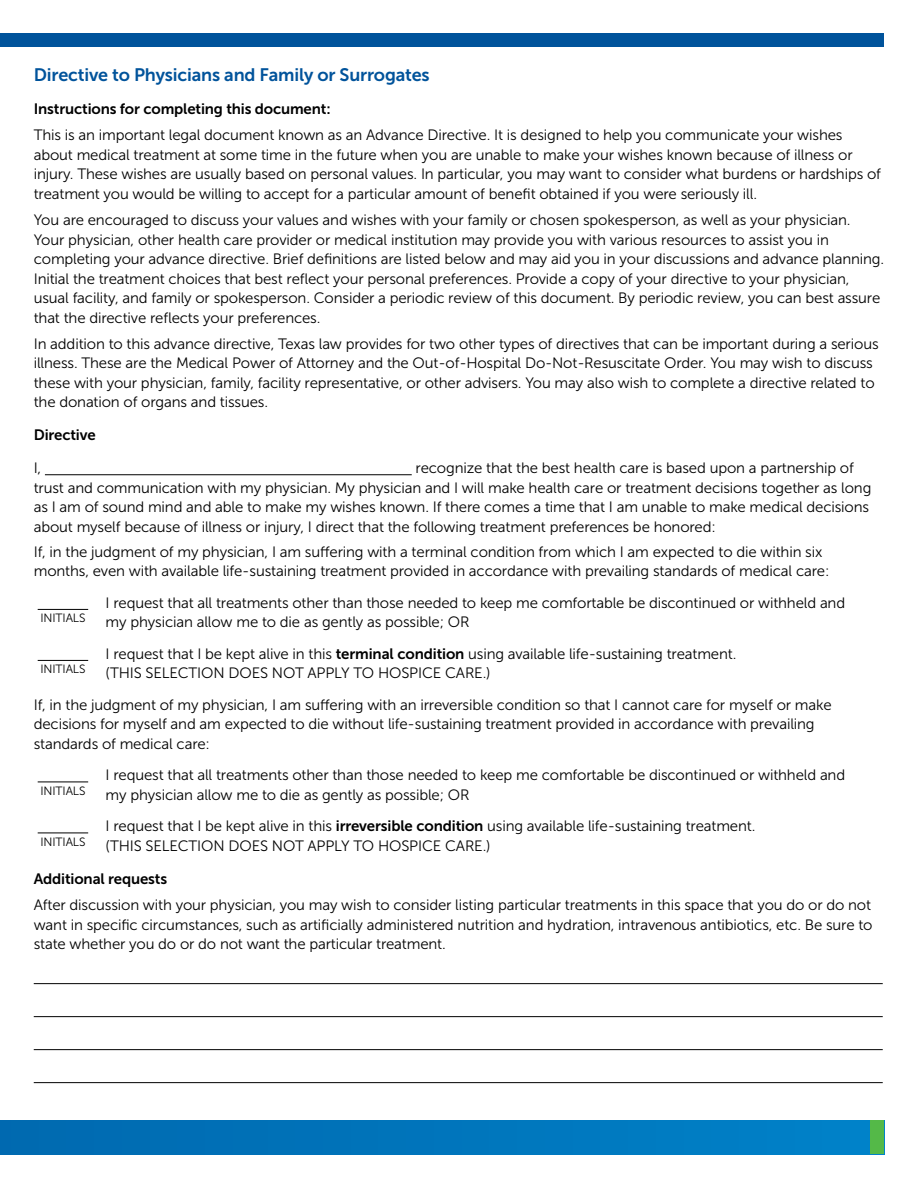
<style>
.page{position:relative;width:918px;height:1188px;background:#fff}
.page>*{position:absolute;margin:0;border:0;box-sizing:border-box;transform-origin:0 0}
.t1{font:18px "Museo Sans 700";letter-spacing:-.01em;color:#00539b}
.t2{font:15px/19.5px "Museo Sans 300";letter-spacing:-.01em;color:#000}
.t3{font:15px "Museo Sans 700";letter-spacing:-.01em;color:#000}
.t4{font:12px "Museo Sans 300";letter-spacing:-.01em;color:#000}
.s1{font-family:"Museo Sans 700"}
</style>
<div class="page">
<hr style="left:45px;top:474px;width:367px;height:1px;background:#000">
<hr style="left:38px;top:609px;width:50px;height:1px;background:#000">
<hr style="left:38px;top:660px;width:50px;height:1px;background:#000">
<hr style="left:38px;top:782px;width:50px;height:1px;background:#000">
<hr style="left:38px;top:833px;width:50px;height:1px;background:#000">
<hr style="left:34px;top:983px;width:849px;height:1px;background:#000">
<hr style="left:34px;top:1016px;width:849px;height:1px;background:#000">
<hr style="left:34px;top:1049px;width:849px;height:1px;background:#000">
<hr style="left:34px;top:1082px;width:849px;height:1px;background:#000">
<div style="left:0;top:34px;width:884px;height:13px;background:#00539b"></div>
<div style="left:0;top:1120px;width:884px;height:34px;background:#0074bb"></div>
<div style="left:871px;top:1120px;width:13px;height:34px;background:#54b948"></div>
<p class="t1" style="left:34px;top:65px;width:397px">Directive to Physicians and Family or Surrogates</p>
<p class="t3" style="left:34px;top:100px;width:298px">Instructions for completing this document:</p>
<p class="t2" style="left:34px;top:125px;width:849px">This is an important legal document known as an Advance Directive. It is designed to help you communicate your wishes about medical treatment at some time in the future when you are unable to make your wishes known because of illness or injury. These wishes are usually based on personal values. In particular, you may want to consider what burdens or hardships of treatment you would be willing to accept for a particular amount of benefit obtained if you were seriously ill.</p>
<p class="t2" style="left:34px;top:210px;width:852px">You are encouraged to discuss your values and wishes with your family or chosen spokesperson, as well as your physician.<br>Your physician, other health care provider or medical institution may provide you with various resources to assist you in completing your advance directive. Brief definitions are listed below and may aid you in your discussions and advance planning.<br>Initial the treatment choices that best reflect your personal preferences. Provide a copy of your directive to your physician, usual facility, and family or spokesperson. Consider a periodic review of this document. By periodic review, you can best assure that the directive reflects your preferences.</p>
<p class="t2" style="left:34px;top:334px;width:846px">In addition to this advance directive, Texas law provides for two other types of directives that can be important during a serious illness. These are the Medical Power of Attorney and the Out-of-Hospital Do-Not-Resuscitate Order. You may wish to discuss these with your physician, family, facility representative, or other advisers. You may also wish to complete a directive related to the donation of organs and tissues.</p>
<p class="t3" style="left:34px;top:427px;width:64px">Directive</p>
<p class="t2" style="left:34px;top:458px;width:9px">I,</p>
<p class="t2" style="left:34px;top:458px;width:839px;text-indent:382px">recognize that the best health care is based upon a partnership of trust and communication with my physician. My physician and I will make health care or treatment decisions together as long as I am of sound mind and able to make my wishes known. If there comes a time that I am unable to make medical decisions about myself because of illness or injury, I direct that the following treatment preferences be honored:</p>
<p class="t2" style="left:34px;top:542px;width:797px">If, in the judgment of my physician, I am suffering with a terminal condition from which I am expected to die within six months, even with available life-sustaining treatment provided in accordance with prevailing standards of medical care:</p>
<p class="t4" style="left:40px;top:612px;width:47px">INITIALS</p>
<p class="t2" style="left:106px;top:593px;width:741px">I request that all treatments other than those needed to keep me comfortable be discontinued or withheld and my physician allow me to die as gently as possible; OR</p>
<p class="t2" style="left:106px;top:644px;width:632px">I request that I be kept alive in this <span class="s1">terminal condition</span> using available life-sustaining treatment. (THIS SELECTION DOES NOT APPLY TO HOSPICE CARE.)</p>
<p class="t2" style="left:34px;top:695px;width:799px">If, in the judgment of my physician, I am suffering with an irreversible condition so that I cannot care for myself or make decisions for myself and am expected to die without life-sustaining treatment provided in accordance with prevailing standards of medical care:</p>
<p class="t4" style="left:40px;top:784px;width:47px">INITIALS</p>
<p class="t4" style="left:40px;top:663px;width:47px">INITIALS</p>
<p class="t2" style="left:106px;top:766px;width:741px">I request that all treatments other than those needed to keep me comfortable be discontinued or withheld and my physician allow me to die as gently as possible; OR</p>
<p class="t2" style="left:106px;top:817px;width:651px">I request that I be kept alive in this <span class="s1">irreversible condition</span> using available life-sustaining treatment. (THIS SELECTION DOES NOT APPLY TO HOSPICE CARE.)</p>
<p class="t3" style="left:34px;top:870px;width:135px">Additional requests</p>
<p class="t2" style="left:34px;top:895px;width:840px;text-align:justify">After discussion with your physician, you may wish to consider listing particular treatments in this space that you do or do not want in specific circumstances, such as artificially administered nutrition and hydration, intravenous antibiotics, etc. Be sure to state whether you do or do not want the particular treatment.</p>
<p class="t4" style="left:40px;top:835px;width:47px">INITIALS</p>
</div>
